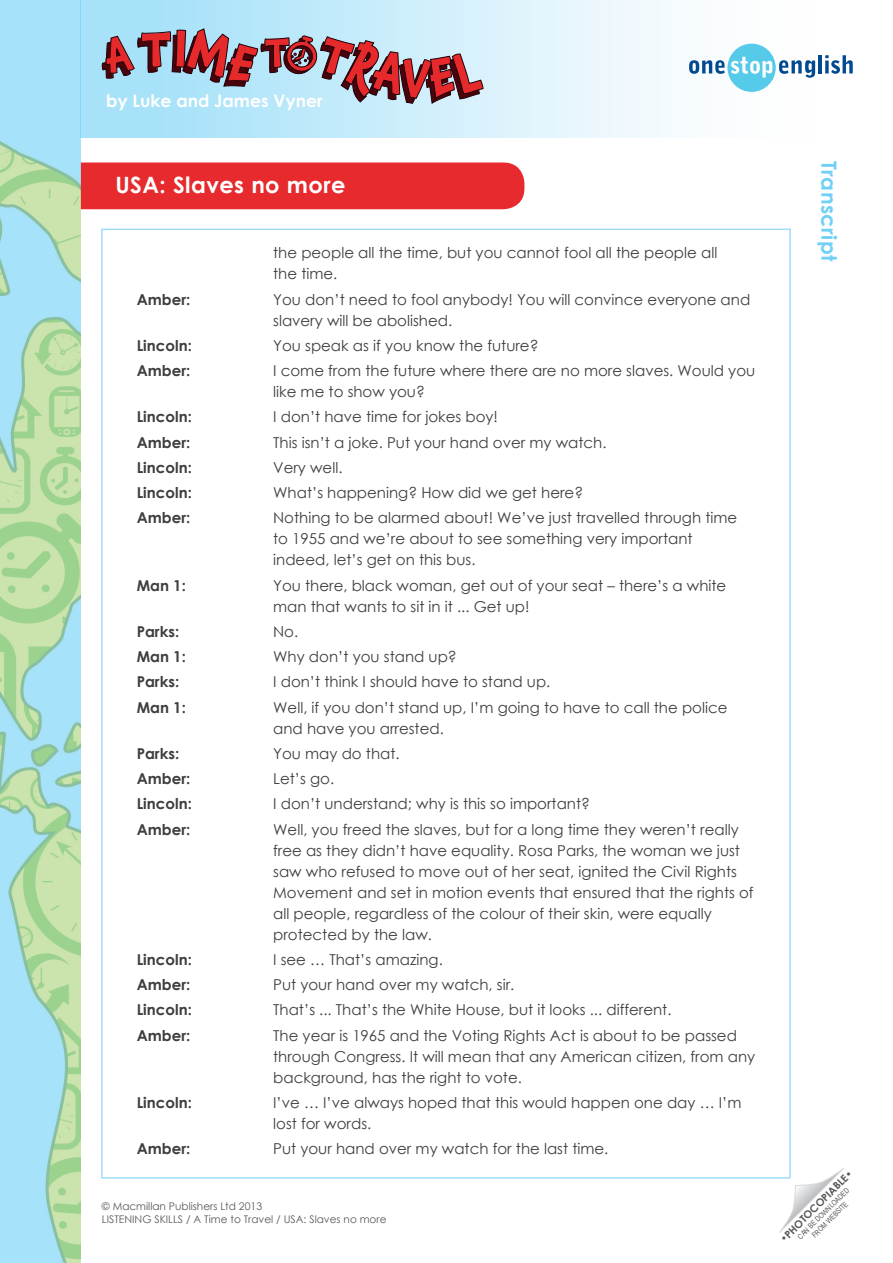
<style>
.page{position:relative;width:893px;height:1263px;background:#fff}
.page>*{position:absolute;margin:0;border:0;box-sizing:border-box;transform-origin:0 0}
.t1{font:700 22.5px "Century Gothic";letter-spacing:.02em;color:#fff}
.t2{font:700 21px "Century Gothic";letter-spacing:.02em;color:#70d0f6}
.t3{font:700 17.25px "Century Gothic";color:#fff}
.Transcript{font:15px/21px "Century Gothic";color:#3e3e3f}
.Transcript-2{font:700 15px "Century Gothic";color:#3e3e3f}
.t4{font:10.5px/13.5px "Century Gothic";color:#57585a}
.t5{font:700 10.5px "Century Gothic";color:#57585a}
.t6{font:7.5px/9px "Arial Narrow";color:#57585a;text-align:center}
.s1{font-weight:400}
</style>
<div class="page">
<svg style="left:779px;top:1168px;width:65px;height:65px"></svg>
<div style="left:81px;top:162px;width:443px;height:47px;background:#e62a2d"></div>
<img style="left:0;top:0;width:81px;height:1263px">
<div style="left:81px;top:0;width:812px;height:137px;background:linear-gradient(to right,#a2e0f9,#fff)"></div>
<svg style="left:689px;top:44px;width:126px;height:48px"></svg>
<hr style="left:818px;top:55px;width:4px;height:18px;background:#014990">
<svg style="left:825px;top:55px;width:28px;height:19px"></svg>
<svg style="left:101px;top:27px;width:383px;height:77px"></svg>
<p class="t3" style="left:106px;top:88px;width:218px">by Luke and James Vyner</p>
<h1 class="t1" style="left:115px;top:168px;width:231px">USA: Slaves no more</h1>
<p class="Transcript" style="left:273px;top:242px;width:446px">the people all the time, but you cannot fool all the people all the time.</p>
<p class="Transcript-2" style="left:137px;top:288px;width:55px">Amber:</p>
<p class="Transcript" style="left:273px;top:288px;width:479px">You don’t need to fool anybody! You will convince everyone and slavery will be abolished.</p>
<p class="Transcript-2" style="left:137px;top:334px;width:57px">Lincoln:</p>
<p class="Transcript" style="left:273px;top:335px;width:267px">You speak as if you know the future?</p>
<p class="Transcript-2" style="left:137px;top:359px;width:55px">Amber:</p>
<p class="Transcript" style="left:273px;top:360px;width:484px">I come from the future where there are no more slaves. Would you like me to show you?</p>
<p class="Transcript-2" style="left:137px;top:405px;width:57px">Lincoln:</p>
<p class="Transcript" style="left:273px;top:406px;width:226px">I don’t have time for jokes boy!</p>
<p class="Transcript-2" style="left:137px;top:431px;width:55px">Amber:</p>
<p class="Transcript" style="left:273px;top:431px;width:335px">This isn’t a joke. Put your hand over my watch.</p>
<p class="Transcript-2" style="left:137px;top:456px;width:57px">Lincoln:</p>
<p class="Transcript" style="left:273px;top:457px;width:71px">Very well.</p>
<p class="Transcript-2" style="left:137px;top:481px;width:57px">Lincoln:</p>
<p class="Transcript" style="left:273px;top:482px;width:312px">What’s happening? How did we get here?</p>
<p class="Transcript-2" style="left:137px;top:506px;width:55px">Amber:</p>
<p class="Transcript" style="left:273px;top:507px;width:466px">Nothing to be alarmed about! We’ve just travelled through time to 1955 and we’re about to see something very important indeed, let’s get on this bus.</p>
<p class="Transcript-2" style="left:137px;top:574px;width:51px">Man 1:</p>
<p class="Transcript" style="left:273px;top:574px;width:455px">You there, black woman, get out of your seat – there’s a white man that wants to sit in it ... Get up!</p>
<p class="Transcript-2" style="left:137px;top:620px;width:44px">Parks:</p>
<p class="Transcript" style="left:273px;top:621px;width:27px">No.</p>
<p class="Transcript-2" style="left:137px;top:645px;width:51px">Man 1:</p>
<p class="Transcript" style="left:273px;top:646px;width:185px">Why don’t you stand up?</p>
<p class="Transcript-2" style="left:137px;top:670px;width:44px">Parks:</p>
<p class="Transcript" style="left:273px;top:671px;width:279px">I don’t think I should have to stand up.</p>
<p class="Transcript-2" style="left:137px;top:696px;width:51px">Man 1:</p>
<p class="Transcript" style="left:273px;top:696px;width:456px">Well, if you don’t stand up, I’m going to have to call the police and have you arrested.</p>
<p class="Transcript-2" style="left:137px;top:742px;width:44px">Parks:</p>
<p class="Transcript" style="left:273px;top:743px;width:128px">You may do that.</p>
<p class="Transcript-2" style="left:137px;top:767px;width:55px">Amber:</p>
<p class="Transcript" style="left:273px;top:768px;width:63px">Let’s go.</p>
<p class="Transcript-2" style="left:137px;top:793px;width:57px">Lincoln:</p>
<p class="Transcript" style="left:273px;top:793px;width:318px">I don’t understand; why is this so important?</p>
<p class="Transcript-2" style="left:137px;top:818px;width:55px">Amber:</p>
<p class="Transcript" style="left:273px;top:818px;width:482px">Well, you freed the slaves, but for a long time they weren’t really free as they didn’t have equality. Rosa Parks, the woman we just saw who refused to move out of her seat, ignited the Civil Rights Movement and set in motion events that ensured that the rights of all people, regardless of the colour of their skin, were equally protected by the law.</p>
<p class="Transcript-2" style="left:137px;top:948px;width:57px">Lincoln:</p>
<p class="Transcript" style="left:273px;top:949px;width:171px">I see … That’s amazing.</p>
<p class="Transcript-2" style="left:137px;top:973px;width:55px">Amber:</p>
<p class="Transcript" style="left:273px;top:974px;width:243px">Put your hand over my watch, sir.</p>
<p class="Transcript-2" style="left:137px;top:999px;width:57px">Lincoln:</p>
<p class="Transcript" style="left:273px;top:999px;width:400px">That’s ... That’s the White House, but it looks ... different.</p>
<p class="Transcript-2" style="left:137px;top:1024px;width:55px">Amber:</p>
<p class="Transcript" style="left:273px;top:1024px;width:484px">The year is 1965 and the Voting Rights Act is about to be passed through Congress. It will mean that any American citizen, from any background, has the right to vote.</p>
<p class="Transcript-2" style="left:137px;top:1091px;width:57px">Lincoln:</p>
<p class="Transcript" style="left:273px;top:1092px;width:470px">I’ve … I’ve always hoped that this would happen one day … I’m lost for words.</p>
<p class="Transcript-2" style="left:137px;top:1137px;width:55px">Amber:</p>
<p class="Transcript" style="left:273px;top:1138px;width:337px">Put your hand over my watch for the last time.</p>
<p class="t4" style="left:102px;top:1199px;width:286px">© Macmillan Publishers Ltd 2013<br>LISTENING SKILLS / A Time to Travel / USA: Slaves no more</p>
<p class="t2" style="left:845px;top:161px;width:102px;rotate:90deg">Transcript</p>
<p class="t5" style="left:776px;top:1235px;width:99px;rotate:-45deg"><span class="s1">•</span>PHOTOCOPIABLE<span class="s1">•</span></p>
<p class="t6" style="left:796px;top:1234px;width:71px;rotate:-45deg">CAN BE DOWNLOADED<br>FROM WEBSITE</p>
</div>
